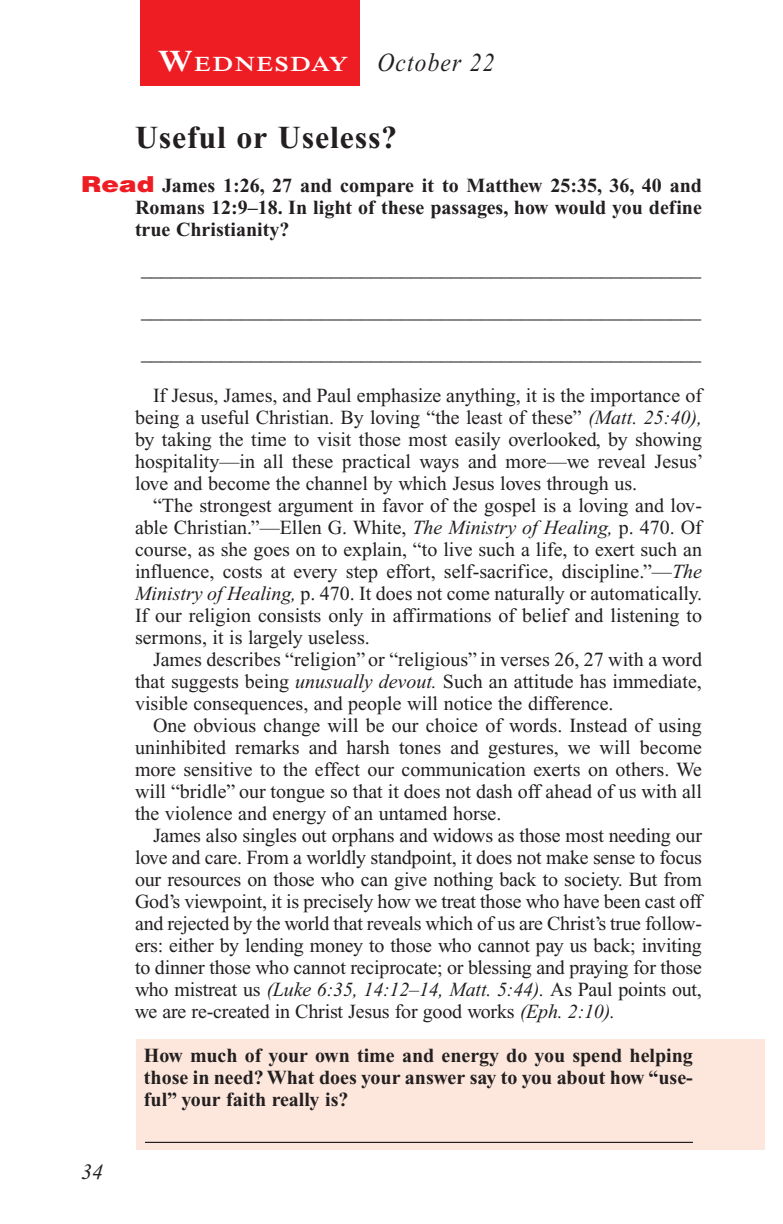
<style>
.page{position:relative;width:783px;height:1224px;background:#fff}
.page>*{position:absolute;margin:0;border:0;box-sizing:border-box;transform-origin:0 0}
.Head{font:700 32px "Times New Roman PS Std";letter-spacing:.025em;color:#231f20}
.Lesson_Dates{font:italic 26px "Times New Roman PS Std";letter-spacing:.05em;color:#231f20;scale:.9 1}
.t1{font:italic 22px "Times New Roman PS Std";color:#231f20}
.Daily_Header{font:600 21px "Times NRMT Std";letter-spacing:.07em;color:#fff;scale:1.1 1}
.Body{font:20px/22px "Times New Roman PS Std";color:#231f20;text-align:justify}
.Question_NO_SB{font:700 20px/22px "Times New Roman PS Std";color:#231f20;text-align:justify}
.x-screened_box-text{font:700 20px/22px "Times New Roman PS Std";color:#231f20;text-align:justify}
.Blank_Lines{font:20px "Times New Roman PS Std";color:#231f20}
.Blank_Lines_SB{font:20px "Times New Roman PS Std";color:#231f20}
.s1{font-size:30px}
.s2{font-family:"Helvetica LT Std";font-weight:900;font-size:22px;color:#ee1d23}
.s3{font-style:italic}
</style>
<div class="page">
<div style="left:140px;top:0;width:220px;height:86px;background:#ee1d23"></div>
<div style="left:137px;top:1039px;width:628px;height:111px;background:#fde7dc"></div>
<hr style="left:145px;top:1142px;width:548px;height:1px;background:#231f20">
<p class="Daily_Header" style="left:158px;top:52px;width:175px"><span class="s1">W</span>EDNESDAY</p>
<p class="Lesson_Dates" style="left:378px;top:48px;width:132px">October 22</p>
<p class="Head" style="left:135px;top:120px;width:264px">Useful or Useless?</p>
<p class="Question_NO_SB" style="left:135px;top:175px;width:569px;text-indent:-54px"><span class="s2">Read</span> James 1:26, 27 and compare it to Matthew 25:35, 36, 40 and Romans 12:9–18. In light of these passages, how would you define true Christianity?</p>
<p class="Blank_Lines_SB" style="left:141px;top:259px;width:561px">________________________________________________________</p>
<p class="Blank_Lines" style="left:141px;top:301px;width:561px">________________________________________________________</p>
<p class="t1" style="left:81px;top:1160px;width:23px">34</p>
<p class="Blank_Lines" style="left:141px;top:343px;width:561px">________________________________________________________</p>
<p class="Body" style="left:135px;top:385px;width:570px;text-indent:18px">If Jesus, James, and Paul emphasize anything, it is the importance of being a useful Christian. By loving “the least of these” <span class="s3">(Matt. 25:40), </span>by taking the time to visit those most easily overlooked, by showing hospitality—in all these practical ways and more—we reveal Jesus’ love and become the channel by which Jesus loves through us.</p>
<p class="Body" style="left:135px;top:495px;width:569px;text-indent:18px">“The strongest argument in favor of the gospel is a loving and lov&shy;able Christian.”—Ellen G. White, <span class="s3">The Ministry of Healing,</span> p. 470. Of course, as she goes on to explain, “to live such a life, to exert such an influence, costs at every step effort, self-sacrifice, discipline.”—<span class="s3">The Ministry of Healing,</span> p. 470. It does not come naturally or automatically.<br>If our religion consists only in affirmations of belief and listening to sermons, it is largely useless.</p>
<p class="Body" style="left:135px;top:649px;width:569px;text-indent:18px">James describes “religion” or “religious” in verses 26, 27 with a word that suggests being <span class="s3">unusually devout.</span> Such an attitude has immediate, visible consequences, and people will notice the difference.</p>
<p class="Body" style="left:135px;top:715px;width:569px;text-indent:18px">One obvious change will be our choice of words. Instead of using uninhibited remarks and harsh tones and gestures, we will become more sensitive to the effect our communication exerts on others. We will “bridle” our tongue so that it does not dash off ahead of us with all the violence and energy of an untamed horse.</p>
<p class="Body" style="left:135px;top:825px;width:569px;text-align:left;text-indent:18px">James also singles out orphans and widows as those most needing our love and care. From a worldly standpoint, it does not make sense to focus our resources on those who can give nothing back to society. But from God’s viewpoint, it is precisely how we treat those who have been cast off and rejected by the world that reveals which of us are Christ’s true follow&shy;ers: either by lending money to those who cannot pay us back; inviting to dinner those who cannot reciprocate; or blessing and praying for those who mistreat us <span class="s3">(Luke 6:35, 14:12–14, Matt. 5:44).</span> As Paul points out, we are re-created in Christ Jesus for good works <span class="s3">(Eph. 2:10).</span></p>
<p class="x-screened_box-text" style="left:144px;top:1045px;width:551px">How much of your own time and energy do you spend helping those in need? What does your answer say to you about how “use&shy;ful” your faith really is?</p>
</div>
